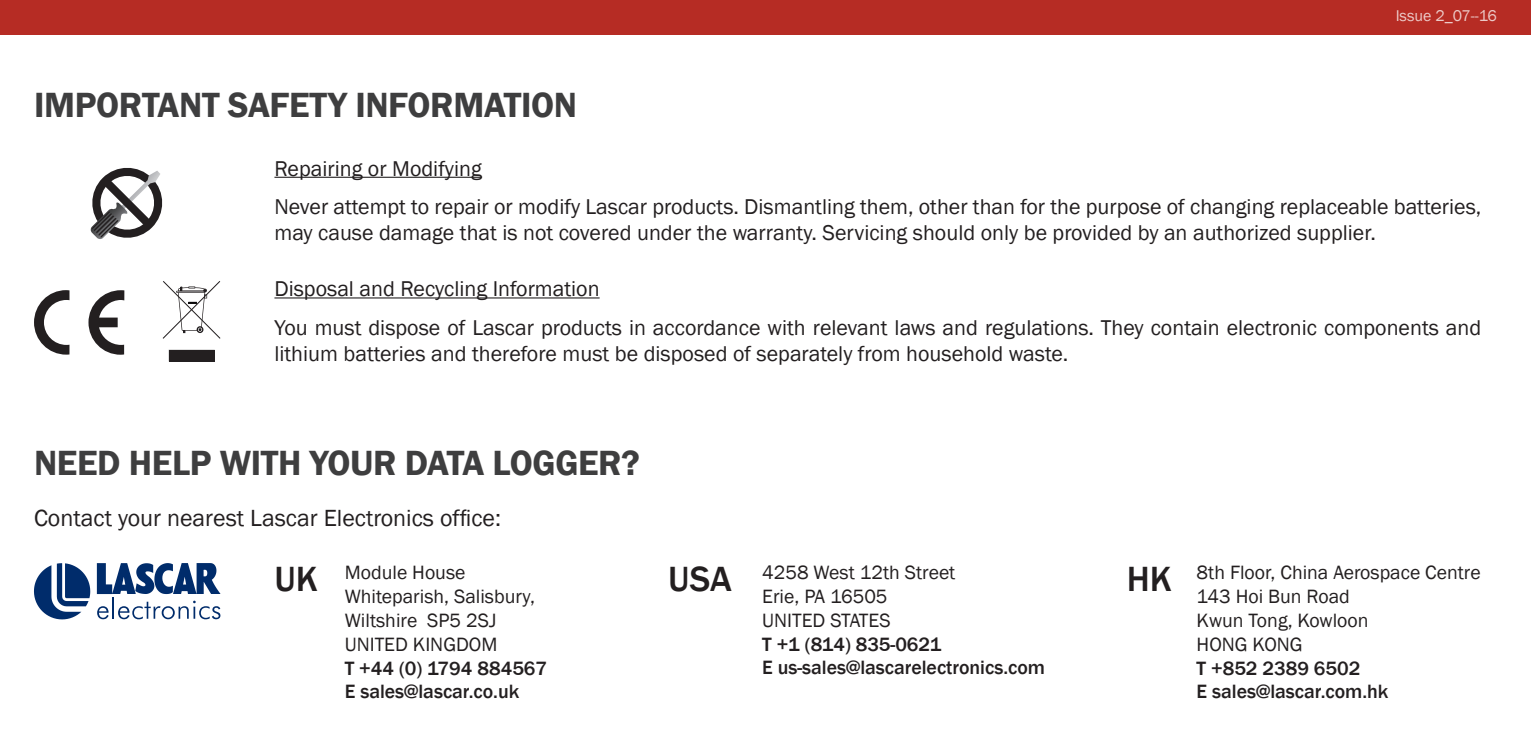
<style>
.page{position:relative;width:1531px;height:749px;background:#fff}
.page>*{position:absolute;margin:0;border:0;box-sizing:border-box;transform-origin:0 0}
.t1{font:600 36px "Franklin Gothic";letter-spacing:-.01em;color:#3e3e3f}
.t2{font:500 36px "Franklin Gothic";color:#231f20}
.t3{font:24px "Franklin Gothic";color:#231f20}
.t4{font:22px/26.4px "Franklin Gothic";color:#231f20}
.t5{font:19.6px "Franklin Gothic";color:#231f20}
.t6{font:500 19.6px "Franklin Gothic";color:#231f20}
.t7{font:16px "Franklin Gothic";color:#fff}
</style>
<div class="page">
<div style="left:0;top:0;width:1531px;height:34px;background:#b62c24"></div>
<svg style="left:97px;top:563px;width:123px;height:31px"></svg>
<svg style="left:34px;top:563px;width:56px;height:56px"></svg>
<svg style="left:97px;top:606px;width:12px;height:13px"></svg>
<hr style="left:112px;top:597px;width:2px;height:21px;background:#002c6b">
<svg style="left:118px;top:600px;width:102px;height:19px"></svg>
<svg style="left:88px;top:290px;width:36px;height:64px"></svg>
<svg style="left:34px;top:290px;width:35px;height:64px"></svg>
<div style="left:169px;top:349px;width:46px;height:12px;background:#231f20"></div>
<svg style="left:163px;top:281px;width:57px;height:57px"></svg>
<hr style="left:274px;top:297px;width:326px;height:1px;background:#231f20">
<hr style="left:274px;top:176px;width:208px;height:2px;background:#231f20">
<svg style="left:90px;top:168px;width:71px;height:71px"></svg>
<p class="t1" style="left:34px;top:83px;width:544px">IMPORTANT SAFETY INFORMATION</p>
<p class="t7" style="left:1395px;top:6px;width:103px">Issue 2_07--16</p>
<p class="t4" style="left:274px;top:155px;width:209px">Repairing or Modifying</p>
<p class="t4" style="left:274px;top:194px;width:1208px">Never attempt to repair or modify Lascar products. Dismantling them, other than for the purpose of changing replaceable batteries, may cause damage that is not covered under the warranty. Servicing should only be provided by an authorized supplier.</p>
<p class="t4" style="left:274px;top:276px;width:327px">Disposal and Recycling Information</p>
<p class="t4" style="left:274px;top:314px;width:1208px">You must dispose of Lascar products in accordance with relevant laws and regulations. They contain electronic components and lithium batteries and therefore must be disposed of separately from household waste.</p>
<p class="t1" style="left:34px;top:441px;width:607px">NEED HELP WITH YOUR DATA LOGGER?</p>
<p class="t3" style="left:34px;top:502px;width:468px">Contact your nearest Lascar Electronics office:</p>
<p class="t5" style="left:345px;top:560px;width:122px">Module House</p>
<p class="t5" style="left:345px;top:584px;width:192px">Whiteparish, Salisbury,</p>
<p class="t5" style="left:345px;top:608px;width:153px">Wiltshire SP5 2SJ</p>
<p class="t5" style="left:345px;top:632px;width:154px">UNITED KINGDOM</p>
<p class="t6" style="left:345px;top:655px;width:204px">T +44 (0) 1794 884567</p>
<p class="t6" style="left:345px;top:679px;width:176px">E sales@lascar.co.uk</p>
<p class="t2" style="left:274px;top:556px;width:45px">UK</p>
<p class="t5" style="left:762px;top:560px;width:195px">4258 West 12th Street</p>
<p class="t5" style="left:762px;top:584px;width:127px">Erie, PA 16505</p>
<p class="t5" style="left:762px;top:608px;width:130px">UNITED STATES</p>
<p class="t6" style="left:762px;top:631px;width:181px">T +1 (814) 835-0621</p>
<p class="t6" style="left:762px;top:655px;width:284px">E us-sales@lascarelectronics.com</p>
<p class="t2" style="left:668px;top:556px;width:65px">USA</p>
<p class="t5" style="left:1196px;top:560px;width:286px">8th Floor, China Aerospace Centre</p>
<p class="t5" style="left:1196px;top:584px;width:155px">143 Hoi Bun Road</p>
<p class="t5" style="left:1196px;top:608px;width:173px">Kwun Tong, Kowloon</p>
<p class="t5" style="left:1196px;top:632px;width:108px">HONG KONG</p>
<p class="t6" style="left:1196px;top:655px;width:165px">T +852 2389 6502</p>
<p class="t6" style="left:1196px;top:679px;width:193px">E sales@lascar.com.hk</p>
<p class="t2" style="left:1127px;top:556px;width:47px">HK</p>
</div>
